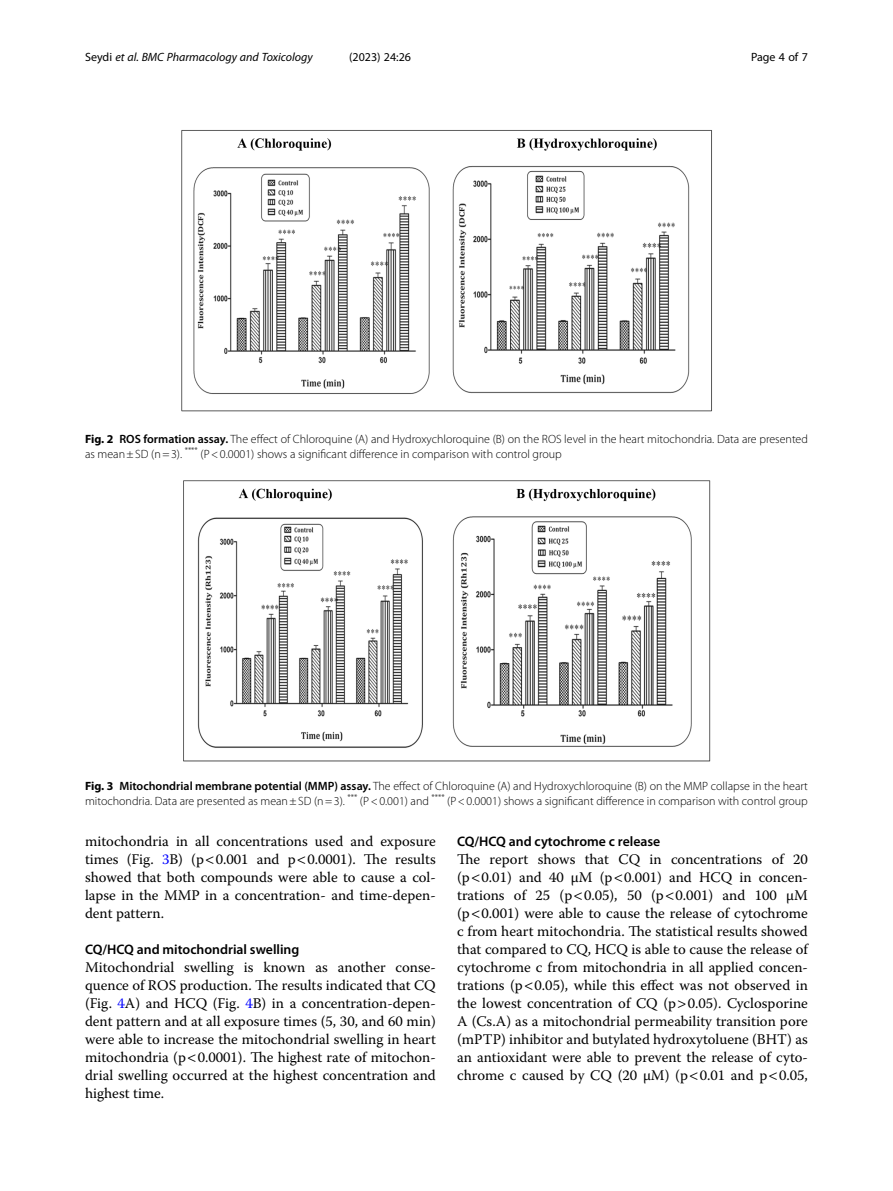
<style>
.page{position:relative;width:893px;height:1191px;background:#fff}
.page>*{position:absolute;margin:0;border:0;box-sizing:border-box;transform-origin:0 0}
.Body_Text{font:14.7px/18px "Warnock Pro";color:#000;text-align:justify}
.Head_2{font:600 13.8px "Myriad Pro";color:#000}
.Figure_Caption{font:300 12px/15px "Myriad Pro";color:#000}
.t1{font:italic 12px "Myriad Pro";color:#000}
.t2{font:12px "Myriad Pro";color:#000}
.s1{font-style:normal}
.s2{font-weight:700}
.s3{font-weight:600}
.s4{color:#00f}
</style>
<div class="page">
<img style="left:183px;top:480px;width:528px;height:282px">
<img style="left:181px;top:130px;width:531px;height:282px">
<p class="t1" style="left:85px;top:50px;width:229px"><span class="s1">Seydi</span> et al. BMC Pharmacology and Toxicology</p>
<p class="t2" style="left:349px;top:50px;width:63px">(2023) 24:26</p>
<p class="t2" style="left:751px;top:50px;width:58px">Page 4 of 7</p>
<p class="Figure_Caption" style="left:85px;top:432px;width:724px"><span class="s2">Fig. 2</span> <span class="s3">ROS formation assay.</span> The effect of Chloroquine (A) and Hydroxychloroquine (B) on the ROS level in the heart mitochondria. Data are presented as mean±SD (n=3). <sup>****</sup> (P&lt;0.0001) shows a significant difference in comparison with control group</p>
<p class="Figure_Caption" style="left:85px;top:778px;width:724px"><span class="s2">Fig. 3</span> <span class="s3">Mitochondrial membrane potential (MMP) assay.</span> The effect of Chloroquine (A) and Hydroxychloroquine (B) on the MMP collapse in the heart mitochondria. Data are presented as mean±SD (n=3). <sup>***</sup> (P&lt;0.001) and <sup>****</sup> (P&lt;0.0001) shows a significant difference in comparison with control group</p>
<p class="Body_Text" style="left:85px;top:832px;width:352px">mitochondria in all concentrations used and exposure times (Fig. <span class="s4">3</span>B) (p 0.001 and p 0.0001). The results showed that both compounds were able to cause a col&shy;lapse in the MMP in a concentration- and time-depen&shy;dent pattern.</p>
<p class="Head_2" style="left:85px;top:941px;width:216px">CQ/HCQ and mitochondrial swelling</p>
<p class="Body_Text" style="left:85px;top:958px;width:352px">Mitochondrial swelling is known as another conse&shy;quence of ROS production. The results indicated that CQ (Fig. <span class="s4">4</span>A) and HCQ (Fig. <span class="s4">4</span>B) in a concentration-depen&shy;dent pattern and at all exposure times (5, 30, and 60 min) were able to increase the mitochondrial swelling in heart mitochondria (p 0.0001). The highest rate of mitochon&shy;drial swelling occurred at the highest concentration and highest time.</p>
<p class="Head_2" style="left:457px;top:833px;width:205px">CQ/HCQ and cytochrome c release</p>
<p class="Body_Text" style="left:457px;top:850px;width:352px">The report shows that CQ in concentrations of 20 (p 0.01) and 40 µM (p 0.001) and HCQ in concen&shy;trations of 25 (p 0.05), 50 (p 0.001) and 100 µM (p 0.001) were able to cause the release of cytochrome c from heart mitochondria. The statistical results showed that compared to CQ, HCQ is able to cause the release of cytochrome c from mitochondria in all applied concen&shy;trations (p 0.05), while this effect was not observed in the lowest concentration of CQ (p 0.05). Cyclosporine A (Cs.A) as a mitochondrial permeability transition pore (mPTP) inhibitor and butylated hydroxytoluene (BHT) as an antioxidant were able to prevent the release of cyto&shy;chrome c caused by CQ (20 µM) (p 0.01 and p 0.05,</p>
</div>
